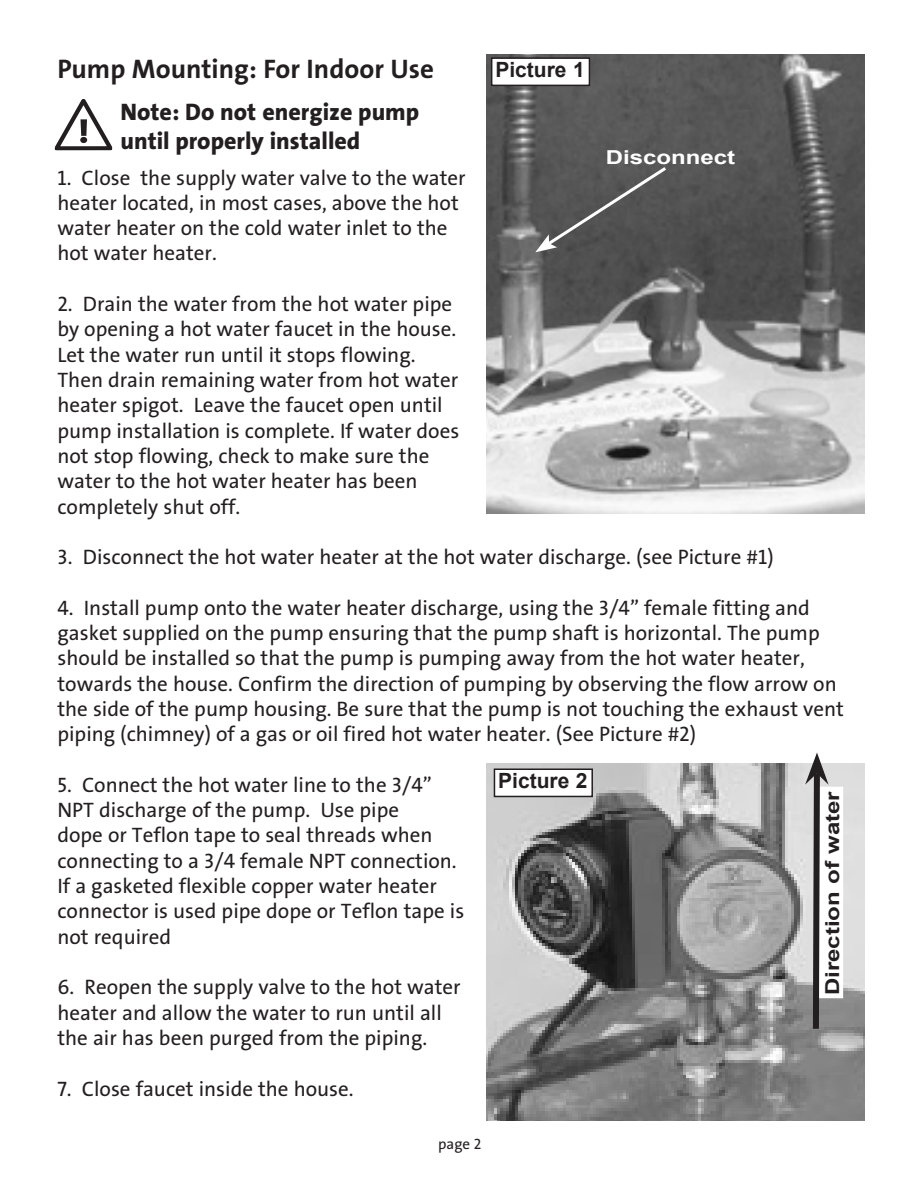
<style>
.page{position:relative;width:919px;height:1187px;background:#fff}
.page>*{position:absolute;margin:0;border:0;box-sizing:border-box;transform-origin:0 0}
.t1{font:27px "The Sans Grundfos TR7 B";color:#231f20}
.t2{font:24px/28.8px "The Sans Grundfos 8 XB";color:#231f20}
.t3{font:21px/25.2px "The Sans Grundfos TR5 R";color:#231f20}
.t4{font:700 21px "Arial";color:#231f20}
.t5{font:700 19.2px "Arial";color:#231f20;scale:1.25 1}
.t6{font:700 19.2px "Arial";color:#fff;scale:1.25 1}
.t7{font:15px "The Sans Grundfos TR5 R";color:#231f20}
</style>
<div class="page">
<img style="left:486px;top:54px;width:378px;height:459px">
<img style="left:486px;top:763px;width:378px;height:358px">
<div style="left:494px;top:769px;width:98px;height:27px;background:#fff"></div>
<div style="left:493px;top:768px;width:100px;height:29px;border:2px solid #231f20"></div>
<div style="left:491px;top:58px;width:98px;height:27px;background:#fff"></div>
<div style="left:491px;top:57px;width:99px;height:29px;border:2px solid #231f20"></div>
<svg style="left:531px;top:164px;width:138px;height:95px;background:#5a5a5a"></svg>
<div style="left:818px;top:787px;width:25px;height:211px;background:#fff"></div>
<svg style="left:805px;top:753px;width:23px;height:282px"></svg>
<svg style="left:54px;top:99px;width:59px;height:51px"></svg>
<div style="left:80px;top:137px;width:7px;height:6px;background:#231f20;border-radius:50%"></div>
<div style="left:80px;top:119px;width:7px;height:17px;background:#231f20"></div>
<p class="t1" style="left:57px;top:54px;width:378px">Pump Mounting: For Indoor Use</p>
<p class="t2" style="left:120px;top:98px;width:300px">Note: Do not energize pump until properly installed</p>
<p class="t3" style="left:57px;top:166px;width:410px">1. Close the supply water valve to the water heater located, in most cases, above the hot water heater on the cold water inlet to the hot water heater.</p>
<p class="t3" style="left:57px;top:292px;width:403px">2. Drain the water from the hot water pipe by opening a hot water faucet in the house.<br>Let the water run until it stops flowing.<br>Then drain remaining water from hot water heater spigot. Leave the faucet open until pump installation is complete. If water does not stop flowing, check to make sure the water to the hot water heater has been completely shut off.</p>
<p class="t3" style="left:57px;top:545px;width:717px">3. Disconnect the hot water heater at the hot water discharge. (see Picture #1)</p>
<p class="t3" style="left:57px;top:596px;width:788px">4. Install pump onto the water heater discharge, using the 3/4” female fitting and gasket supplied on the pump ensuring that the pump shaft is horizontal. The pump should be installed so that the pump is pumping away from the hot water heater, towards the house. Confirm the direction of pumping by observing the flow arrow on the side of the pump housing. Be sure that the pump is not touching the exhaust vent piping (chimney) of a gas or oil fired hot water heater. (See Picture #2)</p>
<p class="t3" style="left:57px;top:773px;width:408px">5. Connect the hot water line to the 3/4” NPT discharge of the pump. Use pipe<br>dope or Teflon tape to seal threads when connecting to a 3/4 female NPT connection.<br>If a gasketed flexible copper water heater connector is used pipe dope or Teflon tape is not required</p>
<p class="t3" style="left:57px;top:975px;width:405px">6. Reopen the supply valve to the hot water heater and allow the water to run until all the air has been purged from the piping.</p>
<p class="t3" style="left:57px;top:1077px;width:298px">7. Close faucet inside the house.</p>
<p class="t4" style="left:495px;top:56px;width:91px">Picture 1</p>
<p class="t6" style="left:605px;top:144px;width:105px">Disconnect</p>
<p class="t4" style="left:498px;top:767px;width:91px">Picture 2</p>
<p class="t5" style="left:819px;top:995px;width:165px;rotate:-90deg">Direction of water</p>
<p class="t7" style="left:438px;top:1136px;width:45px">page 2</p>
</div>
